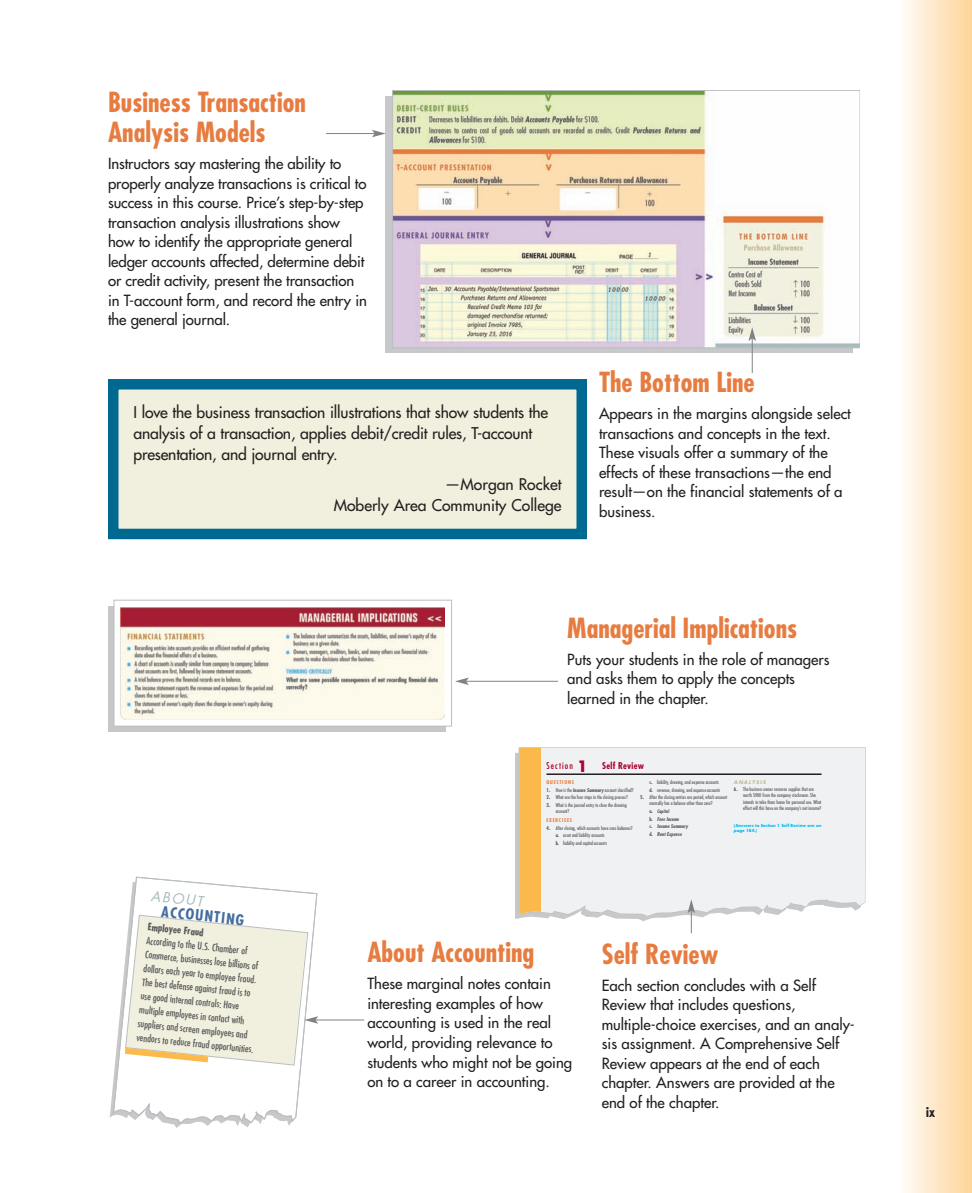
<style>
.page{position:relative;width:972px;height:1193px;background:#fff}
.page>*{position:absolute;margin:0;border:0;box-sizing:border-box;transform-origin:0 0}
.t1{font:700 condensed 27px/30px "Futura Std";color:#e77c41}
.t2{font:500 15.75px/21px "Futura Std";letter-spacing:-.01em;color:#231f20}
.t3{font:500 15px/19.5px "Futura Std";color:#231f20}
.t4{font:700 condensed 14.85px "Futura Std";color:#446da0}
.t5{font:italic 13.95px "Futura Std";color:#a7bcbc}
.t6{font:700 condensed 13.5px "Futura Std";color:#231f20}
.t7{font:condensed 9.9px/14px "Futura Std";color:#57585a}
.t8{font:700 condensed 9.9px "Futura Std";color:#57585a}
.t9{font:700 condensed 9.15px "Futura Std";letter-spacing:.025em;color:#a80331}
.t10{font:condensed 5.1px/6.1px "Futura Std";color:#57585a}
.t11{font:italic 700 condensed 5.1px/7.6px "Futura Std";color:#57585a}
.t12{font:700 condensed 5.1px "Futura Std";letter-spacing:.145em;color:#e77c41}
.t13{font:italic 700 condensed 4.8px "Futura Std";color:#57585a}
.t14{font:italic 700 4.8px "Futura Std";letter-spacing:.205em;color:#bebb97}
.t15{font:700 4.05px/5.1px "Futura Std";color:#00baf1}
.s1{font-weight:400}
.s2{font-stretch:normal;font-size:15.3px}
.s3{font-weight:700}
.s4{font-style:normal;font-size:5.1px}
.s5{font-style:normal}
.s6{font-weight:700;font-style:italic}
</style>
<div class="page">
<hr style="left:970px;top:0;width:2px;height:1192px;background:#fecc81">
<hr style="left:968px;top:0;width:2px;height:1192px;background:#fece84">
<hr style="left:966px;top:0;width:2px;height:1192px;background:#fecf87">
<hr style="left:964px;top:0;width:2px;height:1192px;background:#fed08a">
<hr style="left:962px;top:0;width:2px;height:1192px;background:#fed18d">
<hr style="left:960px;top:0;width:2px;height:1192px;background:#fed391">
<hr style="left:958px;top:0;width:2px;height:1192px;background:#fed394">
<hr style="left:956px;top:0;width:2px;height:1192px;background:#fed596">
<hr style="left:954px;top:0;width:2px;height:1192px;background:#fed69a">
<hr style="left:952px;top:0;width:2px;height:1192px;background:#fed79d">
<hr style="left:950px;top:0;width:2px;height:1192px;background:#fed8a0">
<hr style="left:948px;top:0;width:2px;height:1192px;background:#fedaa4">
<hr style="left:946px;top:0;width:2px;height:1192px;background:#fedba6">
<hr style="left:944px;top:0;width:2px;height:1192px;background:#fedcaa">
<hr style="left:942px;top:0;width:2px;height:1192px;background:#feddae">
<hr style="left:940px;top:0;width:2px;height:1192px;background:#fedfb0">
<hr style="left:938px;top:0;width:2px;height:1192px;background:#fee0b4">
<hr style="left:936px;top:0;width:2px;height:1192px;background:#fee2b8">
<hr style="left:934px;top:0;width:2px;height:1192px;background:#fee3bb">
<hr style="left:932px;top:0;width:2px;height:1192px;background:#fee4be">
<hr style="left:930px;top:0;width:2px;height:1192px;background:#fee6c2">
<hr style="left:928px;top:0;width:2px;height:1192px;background:#fee8c6">
<hr style="left:926px;top:0;width:2px;height:1192px;background:#feeaca">
<hr style="left:924px;top:0;width:2px;height:1192px;background:#feebcd">
<hr style="left:922px;top:0;width:2px;height:1192px;background:#feecd1">
<hr style="left:920px;top:0;width:2px;height:1192px;background:#feeed5">
<hr style="left:918px;top:0;width:2px;height:1192px;background:#feefd8">
<hr style="left:916px;top:0;width:2px;height:1192px;background:#fef1dc">
<hr style="left:914px;top:0;width:2px;height:1192px;background:#fef3e0">
<hr style="left:912px;top:0;width:2px;height:1192px;background:#fef4e4">
<hr style="left:910px;top:0;width:2px;height:1192px;background:#fef5e7">
<hr style="left:908px;top:0;width:2px;height:1192px;background:#fef7ec">
<hr style="left:906px;top:0;width:2px;height:1192px;background:#fef9ef">
<hr style="left:904px;top:0;width:2px;height:1192px;background:#fefaf3">
<hr style="left:902px;top:0;width:2px;height:1192px;background:#fefcf7">
<div style="left:385px;top:97px;width:467px;height:256px;background:#c7c8ca"></div>
<img style="left:394px;top:92px;width:464px;height:254px">
<div style="left:392px;top:90px;width:468px;height:258px;border:1px solid #bcbdc0"></div>
<hr style="left:326px;top:133px;width:49px;height:1px;background:#808285">
<svg style="left:372px;top:130px;width:14px;height:7px"></svg>
<hr style="left:752px;top:338px;width:1px;height:35px;background:#808285">
<svg style="left:748px;top:327px;width:8px;height:14px"></svg>
<div style="left:113px;top:384px;width:469px;height:150px;background:#f1efdd"></div>
<div style="left:108px;top:379px;width:479px;height:160px;border:10px solid #006991"></div>
<div style="left:108px;top:606px;width:338px;height:126px;background:#c5c7c8"></div>
<div style="left:114px;top:600px;width:338px;height:126px;background:#fff"></div>
<div style="left:114px;top:600px;width:338px;height:126px;border:1px solid #bcbdc0"></div>
<img style="left:121px;top:607px;width:324px;height:112px">
<svg style="left:112px;top:876px;width:206px;height:248px"></svg>
<svg style="left:515px;top:753px;width:190px;height:168px;fill:#c7c8ca"></svg>
<div style="left:541px;top:747px;width:324px;height:169px;background:#f0f1f2"></div>
<div style="left:519px;top:747px;width:22px;height:169px;background:#fcb94b"></div>
<hr style="left:547px;top:773px;width:275px;height:2px;background:#231f20">
<hr style="left:316px;top:1019px;width:48px;height:1px;background:#808285">
<svg style="left:125px;top:914px;width:193px;height:151px"></svg>
<hr style="left:466px;top:681px;width:92px;height:1px;background:#808285">
<svg style="left:455px;top:677px;width:14px;height:8px"></svg>
<svg style="left:688px;top:899px;width:7px;height:34px"></svg>
<h1 class="t1" style="left:108px;top:89px;width:199px">Business Transaction<br>Analysis Models</h1>
<p class="t3" style="left:108px;top:155px;width:260px">Instructors say mastering the ability to properly analyze transactions is critical to success in this course. Price’s step-by-step transaction analysis illustrations show how to identify the appropriate general ledger accounts affected, determine debit or credit activity, present the transaction in T-account form, and record the entry in the general journal.</p>
<p class="t2" style="left:134px;top:402px;width:416px">I love the business transaction illustrations that show students the analysis of a transaction, applies debit/credit rules, T-account presentation, and journal entry.</p>
<p class="t2" style="left:334px;top:474px;width:229px;text-align:right">—Morgan Rocket<br>Moberly Area Community College</p>
<h1 class="t1" style="left:599px;top:369px;width:157px">The Bottom Line</h1>
<p class="t3" style="left:599px;top:405px;width:253px">Appears in the margins alongside select transactions and concepts in the text.<br>These visuals offer a summary of the effects of these transactions—the end result—on the financial statements of a business.</p>
<h1 class="t1" style="left:567px;top:614px;width:232px">Managerial Implications</h1>
<p class="t3" style="left:567px;top:650px;width:264px">Puts your students in the role of managers and asks them to apply the concepts learned in the chapter.</p>
<p class="t9" style="left:547px;top:761px;width:99px"><span class="s1">Section</span> <span class="s2">1</span> Self Review</p>
<p class="t10" style="left:649px;top:778px;width:72px;line-height:7.6px"><span class="s3">c.</span> liability, drawing, and expense accounts <span class="s3">d.</span> revenue, drawing, and expense accounts</p>
<p class="t10" style="left:649px;top:794px;width:79px;text-indent:-9px"><span class="s3">5.</span> After the closing entries are posted, which account normally has a balance other than zero?</p>
<p class="t13" style="left:649px;top:808px;width:21px"><span class="s4">a.</span> Capital</p>
<p class="t11" style="left:649px;top:815px;width:40px"><span class="s5">b.</span> Fees Income<br><span class="s5">c.</span> Income Summary <span class="s5">d.</span> Rent Expense</p>
<p class="t14" style="left:734px;top:779px;width:33px">ANALYSIS</p>
<p class="t10" style="left:743px;top:786px;width:80px;text-indent:-9px"><span class="s3">6.</span> The business owner removes supplies that are worth $900 from the company stockroom. She intends to take them home for personal use. What effect will this have on the company’s net income?</p>
<p class="t15" style="left:734px;top:822px;width:89px">(Answers to Section 1 Self Review are on page 184.)</p>
<p class="t12" style="left:547px;top:779px;width:29px">QUESTIONS</p>
<p class="t10" style="left:547px;top:787px;width:89px"><span class="s3">1.</span> How is the <span class="s6">Income Summary</span> account classified?</p>
<p class="t10" style="left:547px;top:794px;width:83px"><span class="s3">2.</span> What are the four steps in the closing process?</p>
<p class="t10" style="left:556px;top:802px;width:72px;text-indent:-9px"><span class="s3">3.</span> What is the journal entry to close the drawing account?</p>
<p class="t12" style="left:547px;top:818px;width:27px">EXERCISES</p>
<p class="t10" style="left:556px;top:824px;width:78px;line-height:7.6px;text-indent:-9px"><span class="s3">4.</span> After closing, which accounts have zero balances? <span class="s3">a.</span> asset and liability accounts<br><span class="s3">b.</span> liability and capital accounts</p>
<p class="t5" style="left:152px;top:888px;width:54px;rotate:6deg">ABOUT</p>
<p class="t4" style="left:162px;top:904px;width:85px;rotate:6deg">ACCOUNTING</p>
<p class="t8" style="left:148px;top:922px;width:57px;rotate:6deg">Employee Fraud</p>
<p class="t7" style="left:147px;top:934px;width:119px;rotate:6deg">According to the U.S. Chamber of Commerce, businesses lose billions of dollars each year to employee fraud.<br>The best defense against fraud is to use good internal controls: Have multiple employees in contact with suppliers and screen employees and vendors to reduce fraud opportunities.</p>
<h1 class="t1" style="left:367px;top:939px;width:169px">About Accounting</h1>
<p class="t3" style="left:367px;top:975px;width:206px">These marginal notes contain interesting examples of how accounting is used in the real world, providing relevance to students who might not be going on to a career in accounting.</p>
<h1 class="t1" style="left:602px;top:940px;width:118px">Self Review</h1>
<p class="t3" style="left:602px;top:976px;width:255px">Each section concludes with a Self Review that includes questions, multiple-choice exercises, and an analy&shy;sis assignment. A Comprehensive Self Review appears at the end of each chapter. Answers are provided at the end of the chapter.</p>
<p class="t6" style="left:926px;top:1105px;width:11px">ix</p>
</div>
